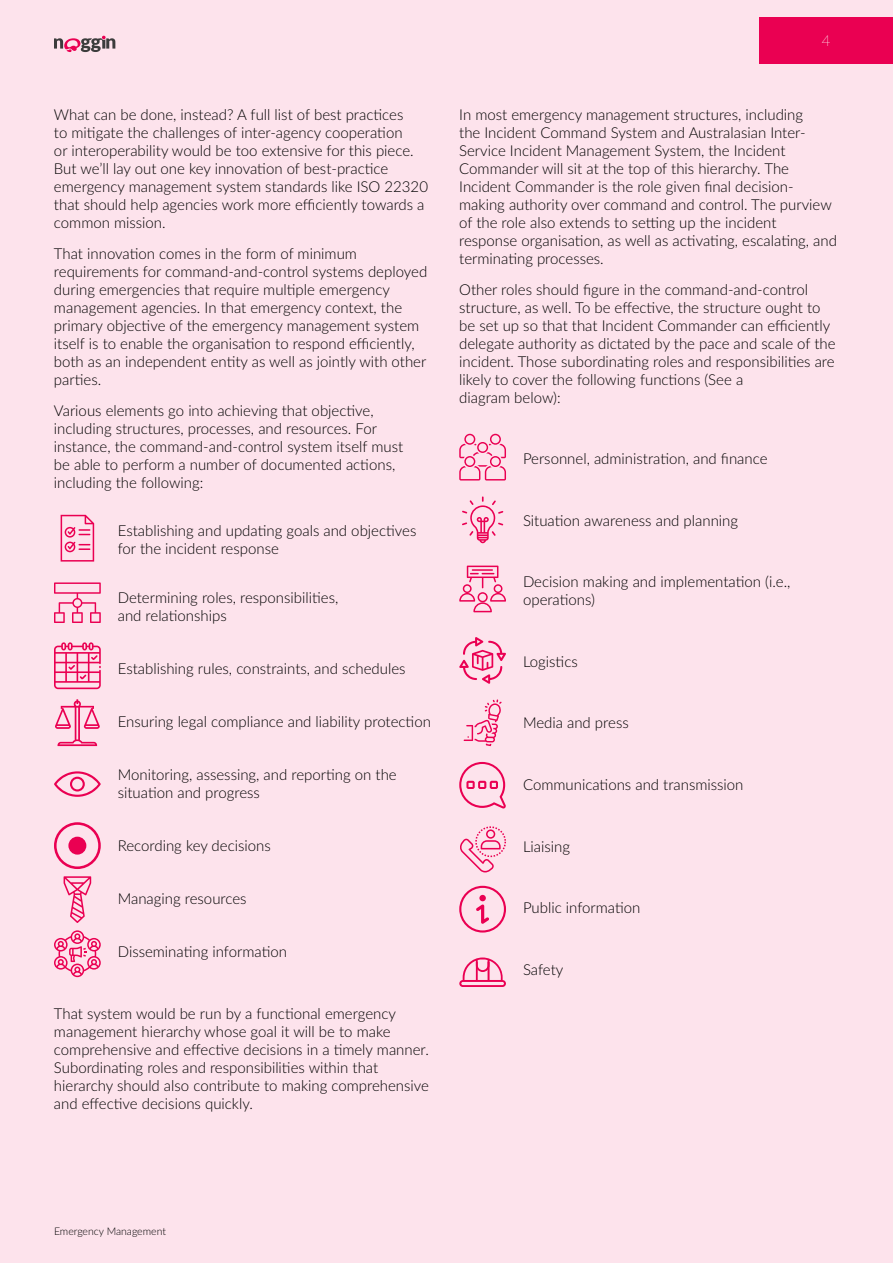
<style>
.page{position:relative;width:893px;height:1263px;background:#fde3ec}
.page>*{position:absolute;margin:0;border:0;box-sizing:border-box;transform-origin:0 0}
.t1{font:300 15px/18px "Lato";color:#000}
.t2{font:100 15px "Lato";color:#fff}
.t3{font:300 10.5px "Lato";color:#000}
</style>
<div class="page">
<svg style="left:54px;top:36px;width:61px;height:16px"></svg>
<div style="left:760px;top:17px;width:133px;height:47px;background:#ea0052"></div>
<svg style="left:61px;top:515px;width:33px;height:47px"></svg>
<svg style="left:55px;top:699px;width:45px;height:47px"></svg>
<svg style="left:54px;top:642px;width:47px;height:47px"></svg>
<svg style="left:54px;top:582px;width:47px;height:41px"></svg>
<svg style="left:54px;top:771px;width:47px;height:26px"></svg>
<svg style="left:54px;top:930px;width:47px;height:47px"></svg>
<svg style="left:64px;top:876px;width:27px;height:47px"></svg>
<svg style="left:54px;top:822px;width:47px;height:47px"></svg>
<div style="left:68px;top:837px;width:18px;height:18px;background:#ea0052;border-radius:50%"></div>
<svg style="left:459px;top:637px;width:47px;height:47px"></svg>
<svg style="left:459px;top:566px;width:47px;height:46px"></svg>
<svg style="left:462px;top:496px;width:41px;height:47px"></svg>
<svg style="left:459px;top:434px;width:47px;height:46px"></svg>
<svg style="left:464px;top:699px;width:38px;height:47px"></svg>
<svg style="left:459px;top:762px;width:47px;height:46px"></svg>
<svg style="left:459px;top:957px;width:47px;height:30px"></svg>
<svg style="left:459px;top:886px;width:47px;height:46px"></svg>
<svg style="left:460px;top:826px;width:46px;height:46px"></svg>
<p class="t1" style="left:54px;top:105px;width:376px">What can be done, instead? A full list of best practices<br>to mitigate the challenges of inter-agency cooperation<br>or interoperability would be too extensive for this piece.<br>But we’ll lay out one key innovation of best-practice emergency management system standards like ISO 22320 that should help agencies work more efficiently towards a common mission.</p>
<p class="t1" style="left:54px;top:244px;width:375px">That innovation comes in the form of minimum requirements for command-and-control systems deployed during emergencies that require multiple emergency management agencies. In that emergency context, the primary objective of the emergency management system itself is to enable the organisation to respond efficiently, both as an independent entity as well as jointly with other parties.</p>
<p class="t1" style="left:54px;top:401px;width:351px">Various elements go into achieving that objective, including structures, processes, and resources. For instance, the command-and-control system itself must be able to perform a number of documented actions, including the following:</p>
<p class="t1" style="left:118px;top:521px;width:300px">Establishing and updating goals and objectives for the incident response</p>
<p class="t1" style="left:118px;top:588px;width:222px">Determining roles, responsibilities, and relationships</p>
<p class="t1" style="left:118px;top:659px;width:289px">Establishing rules, constraints, and schedules</p>
<p class="t1" style="left:118px;top:712px;width:315px">Ensuring legal compliance and liability protection</p>
<p class="t1" style="left:118px;top:765px;width:280px">Monitoring, assessing, and reporting on the situation and progress</p>
<p class="t1" style="left:118px;top:836px;width:154px">Recording key decisions</p>
<p class="t1" style="left:118px;top:889px;width:130px">Managing resources</p>
<p class="t1" style="left:118px;top:942px;width:171px">Disseminating information</p>
<p class="t1" style="left:54px;top:1004px;width:377px">That system would be run by a functional emergency management hierarchy whose goal it will be to make comprehensive and effective decisions in a timely manner.<br>Subordinating roles and responsibilities within that hierarchy should also contribute to making comprehensive and effective decisions quickly.</p>
<p class="t2" style="left:822px;top:30px;width:10px">4</p>
<p class="t1" style="left:459px;top:105px;width:379px">In most emergency management structures, including<br>the Incident Command System and Australasian Inter-Service Incident Management System, the Incident Commander will sit at the top of this hierarchy. The Incident Commander is the role given final decision&shy;making authority over command and control. The purview of the role also extends to setting up the incident response organisation, as well as activating, escalating, and terminating processes.</p>
<p class="t1" style="left:459px;top:280px;width:378px">Other roles should figure in the command-and-control structure, as well. To be effective, the structure ought to be set up so that that Incident Commander can efficiently delegate authority as dictated by the pace and scale of the incident. Those subordinating roles and responsibilities are likely to cover the following functions (See a<br>diagram below):</p>
<p class="t1" style="left:523px;top:449px;width:246px">Personnel, administration, and finance</p>
<p class="t1" style="left:523px;top:511px;width:217px">Situation awareness and planning</p>
<p class="t1" style="left:523px;top:572px;width:269px">Decision making and implementation (i.e., operations)</p>
<p class="t1" style="left:523px;top:652px;width:56px">Logistics</p>
<p class="t1" style="left:523px;top:713px;width:107px">Media and press</p>
<p class="t1" style="left:523px;top:775px;width:222px">Communications and transmission</p>
<p class="t1" style="left:523px;top:836px;width:49px">Liaising</p>
<p class="t1" style="left:523px;top:898px;width:119px">Public information</p>
<p class="t1" style="left:523px;top:960px;width:42px">Safety</p>
<p class="t3" style="left:54px;top:1224px;width:113px">Emergency Management</p>
</div>
